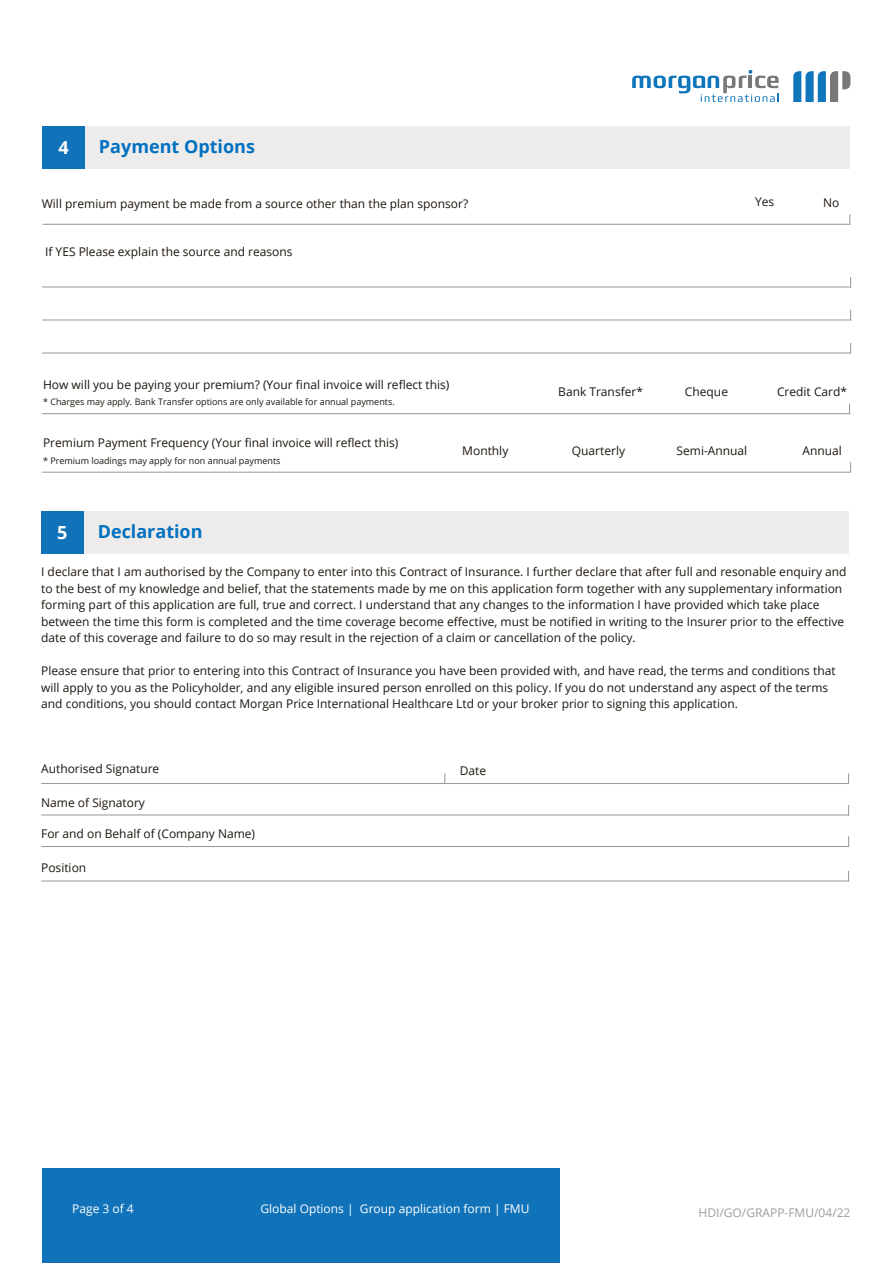
<style>
.page{position:relative;width:893px;height:1263px;background:#fff}
.page>*{position:absolute;margin:0;border:0;box-sizing:border-box;transform-origin:0 0}
.t1{font:700 18px "Open Sans";color:#0070c0}
.t2{font:700 18px "Open Sans";color:#fff}
.t3{font:12px/16.5px "Open Sans";color:#1d160f}
.t4{font:12px "Open Sans";color:#fff}
.t5{font:12px "Open Sans";color:#9d9d9c}
.t6{font:9px "Open Sans";color:#1d160f}
</style>
<div class="page">
<div style="left:43px;top:1168px;width:517px;height:95px;background:#1072b9"></div>
<svg style="left:632px;top:70px;width:147px;height:32px"></svg>
<svg style="left:793px;top:71px;width:57px;height:31px"></svg>
<div style="left:41px;top:511px;width:808px;height:43px;background:#edeceb"></div>
<div style="left:41px;top:511px;width:43px;height:43px;background:#1072b9"></div>
<hr style="left:41px;top:814px;width:808px;height:1px;background:#9d9d9c">
<hr style="left:41px;top:783px;width:808px;height:1px;background:#9d9d9c">
<hr style="left:41px;top:846px;width:808px;height:1px;background:#9d9d9c">
<hr style="left:41px;top:880px;width:808px;height:1px;background:#9d9d9c">
<div style="left:42px;top:126px;width:808px;height:43px;background:#edeceb"></div>
<div style="left:42px;top:126px;width:43px;height:43px;background:#1072b9"></div>
<hr style="left:42px;top:286px;width:809px;height:1px;background:#9d9d9c">
<hr style="left:42px;top:319px;width:809px;height:1px;background:#9d9d9c">
<hr style="left:42px;top:352px;width:809px;height:1px;background:#9d9d9c">
<hr style="left:42px;top:224px;width:808px;height:1px;background:#9d9d9c">
<hr style="left:42px;top:413px;width:808px;height:1px;background:#9d9d9c">
<hr style="left:42px;top:472px;width:808px;height:1px;background:#9d9d9c">
<h1 class="t2" style="left:59px;top:135px;width:12px">4</h1>
<h1 class="t1" style="left:99px;top:134px;width:157px">Payment Options</h1>
<p class="t3" style="left:42px;top:195px;width:428px">Will premium payment be made from a source other than the plan sponsor?</p>
<p class="t3" style="left:755px;top:193px;width:21px">Yes</p>
<p class="t3" style="left:823px;top:194px;width:18px">No</p>
<p class="t3" style="left:45px;top:243px;width:249px">If YES Please explain the source and reasons</p>
<p class="t3" style="left:43px;top:376px;width:408px">How will you be paying your premium? (Your final invoice will reflect this)</p>
<p class="t6" style="left:43px;top:396px;width:353px">* Charges may apply. Bank Transfer options are only available for annual payments.</p>
<p class="t3" style="left:43px;top:434px;width:357px">Premium Payment Frequency (Your final invoice will reflect this)</p>
<p class="t6" style="left:43px;top:454px;width:239px">* Premium loadings may apply for non annual payments</p>
<p class="t3" style="left:558px;top:383px;width:86px">Bank Transfer*</p>
<p class="t3" style="left:685px;top:383px;width:45px">Cheque</p>
<p class="t3" style="left:777px;top:383px;width:72px">Credit Card*</p>
<p class="t3" style="left:462px;top:442px;width:48px">Monthly</p>
<p class="t3" style="left:572px;top:442px;width:55px">Quarterly</p>
<p class="t3" style="left:676px;top:442px;width:72px">Semi-Annual</p>
<p class="t3" style="left:802px;top:442px;width:41px">Annual</p>
<h1 class="t2" style="left:57px;top:520px;width:12px">5</h1>
<h1 class="t1" style="left:98px;top:519px;width:106px">Declaration</h1>
<p class="t3" style="left:41px;top:563px;width:807px">I declare that I am authorised by the Company to enter into this Contract of Insurance. I further declare that after full and resonable enquiry and to the best of my knowledge and belief, that the statements made by me on this application form together with any supplementary information forming part of this application are full, true and correct. I understand that any changes to the information I have provided which take place between the time this form is completed and the time coverage become effective, must be notified in writing to the Insurer prior to the effective date of this coverage and failure to do so may result in the rejection of a claim or cancellation of the policy.</p>
<p class="t3" style="left:41px;top:662px;width:796px">Please ensure that prior to entering into this Contract of Insurance you have been provided with, and have read, the terms and conditions that will apply to you as the Policyholder, and any eligible insured person enrolled on this policy. If you do not understand any aspect of the terms and conditions, you should contact Morgan Price International Healthcare Ltd or your broker prior to signing this application.</p>
<p class="t3" style="left:41px;top:760px;width:120px">Authorised Signature</p>
<p class="t3" style="left:460px;top:762px;width:28px">Date</p>
<p class="t3" style="left:41px;top:794px;width:105px">Name of Signatory</p>
<p class="t3" style="left:41px;top:825px;width:215px">For and on Behalf of (Company Name)</p>
<p class="t3" style="left:41px;top:859px;width:47px">Position</p>
<p class="t4" style="left:72px;top:1200px;width:63px">Page 3 of 4</p>
<p class="t4" style="left:260px;top:1200px;width:271px">Global Options | Group application form | FMU</p>
<p class="t5" style="left:698px;top:1204px;width:153px">HDI/GO/GRAPP-FMU/04/22</p>
</div>
